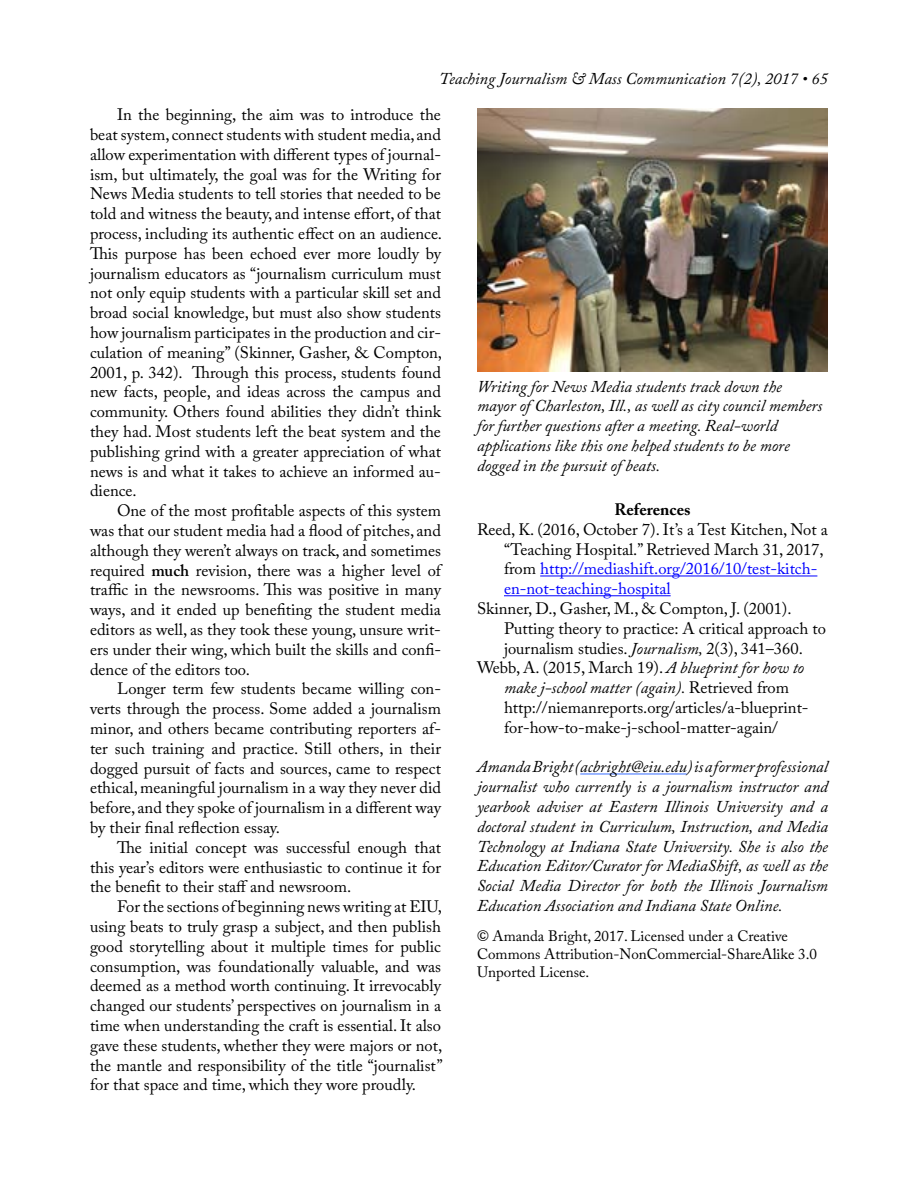
<style>
.page{position:relative;width:918px;height:1188px;background:#fff}
.page>*{position:absolute;margin:0;border:0;box-sizing:border-box;transform-origin:0 0}
.t1{font:16.5px/19.8px "Adobe Caslon Pro";color:#000;text-align:justify}
.t2{font:italic 16.5px/19.8px "Adobe Caslon Pro";color:#000;text-align:justify}
.t3{font:700 16.5px "Adobe Caslon Pro";color:#000}
.t4{font:15px/18px "Adobe Caslon Pro";color:#000}
.s1{font-weight:600}
.s2{color:#00f}
.s3{font-style:italic}
.s4{font-style:normal}
</style>
<div class="page">
<hr style="left:540px;top:576px;width:277px;height:1px;background:#00f">
<hr style="left:504px;top:595px;width:167px;height:1px;background:#00f">
<hr style="left:580px;top:774px;width:107px;height:1px;background:#386eff">
<img style="left:477px;top:108px;width:351px;height:263px">
<p class="t2" style="left:439px;top:69px;width:390px">Teaching Journalism &amp; Mass Communication 7(2), 2017 • 65</p>
<p class="t1" style="left:90px;top:105px;width:354px;text-indent:27px">In the beginning, the aim was to introduce the beat system, connect students with student media, and allow experimentation with different types of journal&shy;ism, but ultimately, the goal was for the Writing for News Media students to tell stories that needed to be told and witness the beauty, and intense effort, of that process, including its authentic effect on an audience.<br>This purpose has been echoed ever more loudly by journalism educators as “journalism curriculum must not only equip students with a particular skill set and broad social knowledge, but must also show students how journalism participates in the production and cir&shy;culation of meaning” (Skinner, Gasher, &amp; Compton, 2001, p. 342). Through this process, students found new facts, people, and ideas across the campus and community. Others found abilities they didn’t think they had. Most students left the beat system and the publishing grind with a greater appreciation of what news is and what it takes to achieve an informed au&shy;dience.</p>
<p class="t1" style="left:90px;top:501px;width:353px;text-indent:27px">One of the most profitable aspects of this system was that our student media had a flood of pitches, and although they weren’t always on track, and sometimes required <span class="s1">much</span> revision, there was a higher level of traffic in the newsrooms. This was positive in many ways, and it ended up benefiting the student media editors as well, as they took these young, unsure writ&shy;ers under their wing, which built the skills and confi&shy;dence of the editors too.</p>
<p class="t1" style="left:90px;top:679px;width:353px;text-indent:27px">Longer term few students became willing con&shy;verts through the process. Some added a journalism minor, and others became contributing reporters af&shy;ter such training and practice. Still others, in their dogged pursuit of facts and sources, came to respect ethical, meaningful journalism in a way they never did before, and they spoke of journalism in a different way by their final reflection essay.</p>
<p class="t1" style="left:90px;top:837px;width:353px;text-indent:27px">The initial concept was successful enough that this year’s editors were enthusiastic to continue it for the benefit to their staff and newsroom.</p>
<p class="t1" style="left:90px;top:897px;width:354px;text-indent:27px">For the sections of beginning news writing at EIU, using beats to truly grasp a subject, and then publish good storytelling about it multiple times for public consumption, was foundationally valuable, and was deemed as a method worth continuing. It irrevocably changed our students’ perspectives on journalism in a time when understanding the craft is essential. It also gave these students, whether they were majors or not, the mantle and responsibility of the title “journalist” for that space and time, which they wore proudly.</p>
<p class="t2" style="left:477px;top:376px;width:347px;text-align:left">Writing for News Media students track down the mayor of Charleston, Ill., as well as city council members for further questions after a meeting. Real-world applications like this one helped students to be more dogged in the pursuit of beats.</p>
<p class="t3" style="left:614px;top:500px;width:78px">References</p>
<p class="t1" style="left:504px;top:519px;width:326px;text-align:left;text-indent:-27px">Reed, K. (2016, October 7). It’s a Test Kitchen, Not a “Teaching Hospital.” Retrieved March 31, 2017, from <span class="s2">http://mediashift.org/2016/10/test-kitch&shy;en-not-teaching-hospital</span></p>
<p class="t1" style="left:477px;top:598px;width:316px">Skinner, D., Gasher, M., &amp; Compton, J. (2001).</p>
<p class="t1" style="left:504px;top:618px;width:323px">Putting theory to practice: A critical approach to</p>
<p class="t1" style="left:504px;top:638px;width:300px">journalism studies. <span class="s3">Journalism,</span> 2(3), 341–360.</p>
<p class="t1" style="left:477px;top:658px;width:329px">Webb, A. (2015, March 19). <span class="s3">A blueprint for how to</span></p>
<p class="t2" style="left:504px;top:678px;width:287px">make j-school matter (again). <span class="s4">Retrieved from</span></p>
<p class="t1" style="left:504px;top:697px;width:306px">http://niemanreports.org/articles/a-blueprint-</p>
<p class="t1" style="left:504px;top:717px;width:276px">for-how-to-make-j-school-matter-again/</p>
<p class="t2" style="left:477px;top:757px;width:353px">Amanda Bright (acbright@eiu.edu) is a former professional journalist who currently is a journalism instructor and yearbook adviser at Eastern Illinois University and a doctoral student in Curriculum, Instruction, and Media Technology at Indiana State University. She is also the Education Editor/Curator for MediaShift, as well as the Social Media Director for both the Illinois Journalism Education Association and Indiana State Online.</p>
<p class="t4" style="left:477px;top:927px;width:342px;text-indent:16px">Amanda Bright, 2017. Licensed under a Creative<br>Commons Attribution-NonCommercial-ShareAlike 3.0<br>Unported License.</p>
</div>
